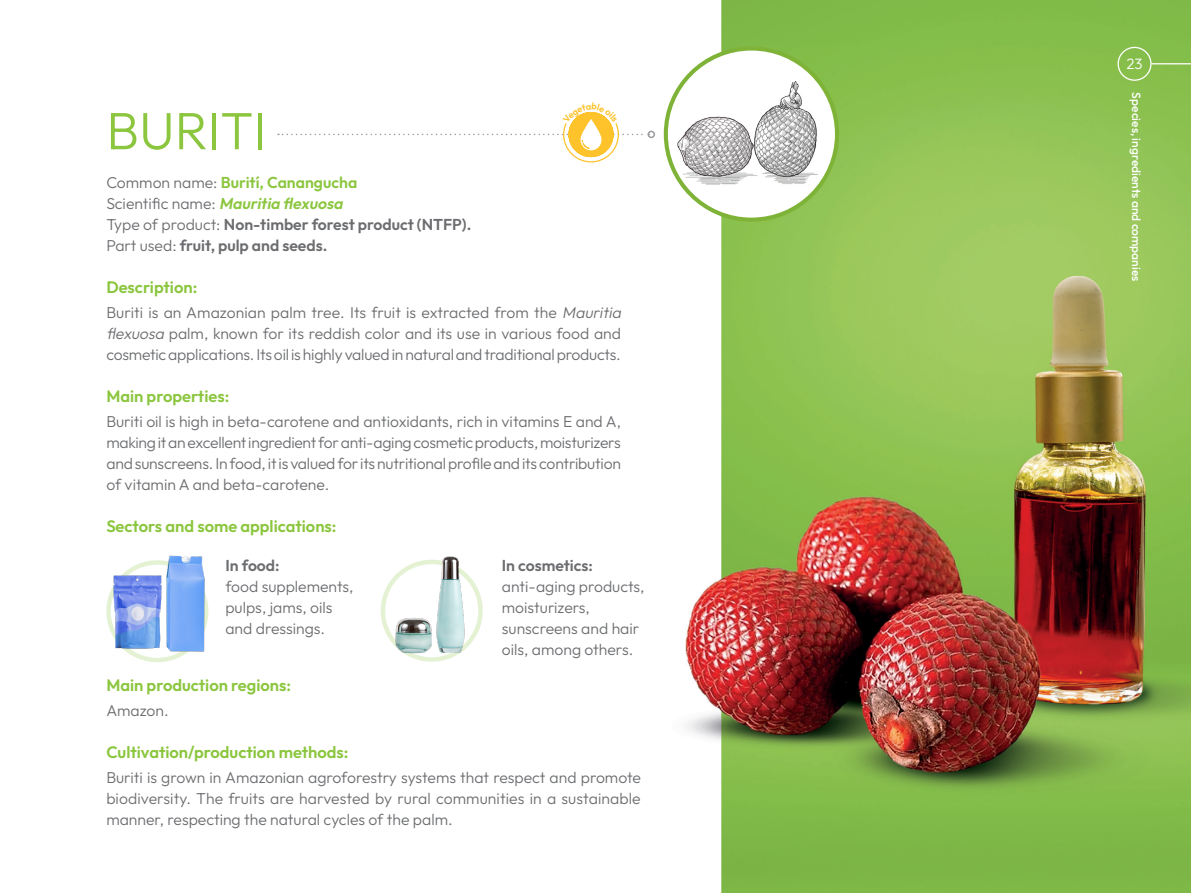
<style>
.page{position:relative;width:1191px;height:893px;background:#fff}
.page>*{position:absolute;margin:0;border:0;box-sizing:border-box;transform-origin:0 0}
.TITULO-ESPECIE{font:300 52.5px "Outfit";color:#8bc63e}
.SUBTITULO-ESPECIES{font:600 16.5px "Outfit";color:#8bc63e}
.COMUN-SECCION-ESPECIES{font:300 15.75px/21px "Outfit";color:#6c6d70}
.COMUN-SECCION-ESPECIES-2{font:600 15.75px "Outfit";color:#6c6d70}
.COMUN-SECCION-ESPECIES-3{font:italic 600 15.75px "Outfit";color:#8bc63e}
.COMUN-SECCION-ESPECIES-4{font:600 15.75px "Outfit";color:#8bc63e}
.t1{font:300 15px "Outfit";color:#fff}
.t2{font:500 12px "Outfit";color:#fff}
.s1{font-weight:300;color:#6c6d70}
.s2{font-weight:300;font-style:normal;color:#6c6d70}
.s3{font-weight:300}
.s4{font-style:italic}
</style>
<div class="page">
<img style="left:650px;top:0;width:541px;height:893px">
<div style="left:647px;top:131px;width:8px;height:7px;border:2px solid #999b9e;border-radius:50%"></div>
<svg style="left:666px;top:49px;width:171px;height:171px"></svg>
<img style="left:671px;top:49px;width:156px;height:154px">
<div style="left:664px;top:46px;width:175px;height:176px;border:4px solid #7eb338;border-radius:50%"></div>
<hr style="left:1151px;top:63px;width:40px;height:1px;background:#fff">
<div style="left:1117px;top:47px;width:34px;height:34px;border:1px solid #fff;border-radius:50%"></div>
<div style="left:381px;top:560px;width:102px;height:102px;border:4px solid #8bc63e;border-radius:50%"></div>
<img style="left:438px;top:556px;width:36px;height:102px">
<img style="left:389px;top:559px;width:49px;height:99px">
<div style="left:106px;top:560px;width:102px;height:102px;border:4px solid #8bc63e;border-radius:50%"></div>
<img style="left:109px;top:570px;width:44px;height:86px">
<img style="left:153px;top:555px;width:56px;height:101px">
<svg style="left:278px;top:112px;width:371px;height:51px"></svg>
<p class="TITULO-ESPECIE" style="left:106px;top:98px;width:162px">BURITI</p>
<p class="COMUN-SECCION-ESPECIES-4" style="left:106px;top:172px;width:252px"><span class="s1">Common name:</span> Burití, Canangucha</p>
<p class="COMUN-SECCION-ESPECIES-3" style="left:106px;top:193px;width:242px"><span class="s2">S c i e n t i fi c n a m e :</span> Mauritia flexuosa</p>
<p class="COMUN-SECCION-ESPECIES-2" style="left:106px;top:214px;width:366px"><span class="s3">Type of product:</span> Non-timber forest product (NTFP).</p>
<p class="COMUN-SECCION-ESPECIES-2" style="left:106px;top:235px;width:222px"><span class="s3">Part used:</span> fruit, pulp and seeds.</p>
<p class="SUBTITULO-ESPECIES" style="left:106px;top:276px;width:92px">Description:</p>
<p class="COMUN-SECCION-ESPECIES" style="left:106px;top:302px;width:520px">Buriti is an Amazonian palm tree. Its fruit is extracted from the <span class="s4">Mauritia flexuosa</span> palm, known for its reddish color and its use in various food and cosmetic applications. Its oil is highly valued in natural and traditional products.</p>
<p class="SUBTITULO-ESPECIES" style="left:106px;top:385px;width:125px">Main properties:</p>
<p class="COMUN-SECCION-ESPECIES" style="left:106px;top:412px;width:516px;text-align:justify">Buriti oil is high in beta-carotene and antioxidants, rich in vitamins E and A, making it an excellent ingredient for anti-aging cosmetic products, moisturizers and sunscreens. In food, it is valued for its nutritional profile and its contribution of vitamin A and beta-carotene.</p>
<p class="SUBTITULO-ESPECIES" style="left:106px;top:516px;width:232px">Sectors and some applications:</p>
<p class="COMUN-SECCION-ESPECIES-2" style="left:225px;top:555px;width:56px">In food:</p>
<p class="COMUN-SECCION-ESPECIES" style="left:225px;top:576px;width:130px">food supplements, pulps, jams, oils and dressings.</p>
<p class="COMUN-SECCION-ESPECIES-2" style="left:502px;top:555px;width:93px">In cosmetics:</p>
<p class="COMUN-SECCION-ESPECIES" style="left:502px;top:576px;width:144px">anti-aging products, moisturizers, sunscreens and hair oils, among others.</p>
<p class="SUBTITULO-ESPECIES" style="left:106px;top:674px;width:186px">Main production regions:</p>
<p class="COMUN-SECCION-ESPECIES" style="left:106px;top:700px;width:64px">Amazon.</p>
<p class="SUBTITULO-ESPECIES" style="left:106px;top:741px;width:244px">Cultivation/production methods:</p>
<p class="COMUN-SECCION-ESPECIES" style="left:106px;top:767px;width:536px;text-align:justify">Buriti is grown in Amazonian agroforestry systems that respect and promote biodiversity. The fruits are harvested by rural communities in a sustainable manner, respecting the natural cycles of the palm.</p>
<p class="t1" style="left:1126px;top:54px;width:18px">23</p>
<p class="t2" style="left:1144px;top:92px;width:190px;rotate:90deg">Species, ingredients and companies</p>
</div>
